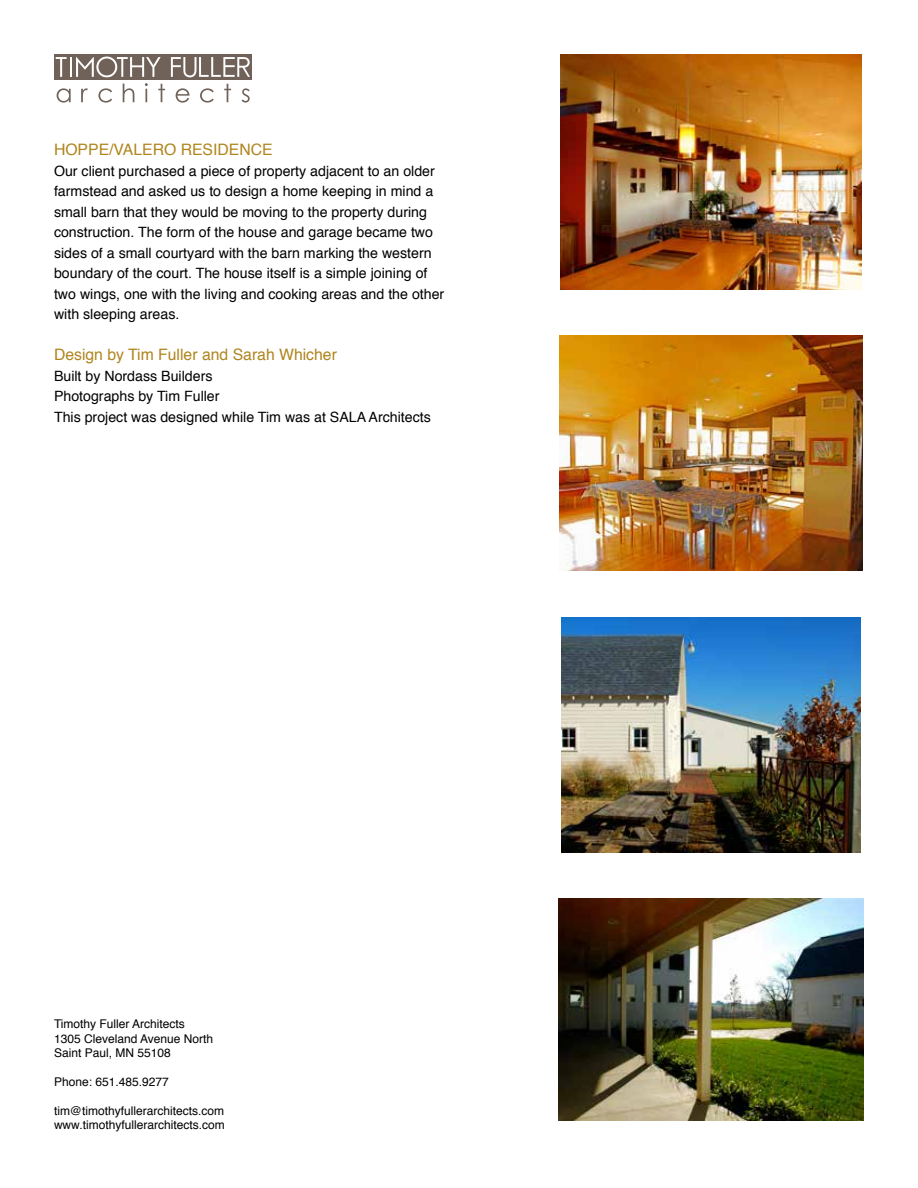
<style>
.page{position:relative;width:918px;height:1188px;background:#fff}
.page>*{position:absolute;margin:0;border:0;box-sizing:border-box;transform-origin:0 0}
.t1{font:15.75px "Helvetica";color:#b0851e}
.t2{font:14.25px/20.5px "Helvetica";color:#000}
.t3{font:12px/14.4px "Helvetica";color:#000}
</style>
<div class="page">
<div style="left:54px;top:54px;width:197px;height:26px;background:#706259"></div>
<svg style="left:242px;top:88px;width:8px;height:15px"></svg>
<svg style="left:224px;top:84px;width:7px;height:18px"></svg>
<svg style="left:200px;top:88px;width:14px;height:15px"></svg>
<svg style="left:176px;top:88px;width:14px;height:15px"></svg>
<svg style="left:158px;top:84px;width:7px;height:18px"></svg>
<svg style="left:145px;top:83px;width:3px;height:19px"></svg>
<svg style="left:123px;top:84px;width:11px;height:18px"></svg>
<svg style="left:98px;top:88px;width:14px;height:15px"></svg>
<svg style="left:81px;top:88px;width:7px;height:14px"></svg>
<svg style="left:57px;top:88px;width:14px;height:15px"></svg>
<svg style="left:171px;top:57px;width:79px;height:20px"></svg>
<hr style="left:70px;top:57px;width:2px;height:20px;background:#fff">
<svg style="left:56px;top:57px;width:11px;height:20px"></svg>
<svg style="left:76px;top:57px;width:85px;height:20px"></svg>
<img style="left:561px;top:54px;width:300px;height:235px">
<img style="left:559px;top:336px;width:304px;height:235px">
<img style="left:562px;top:617px;width:298px;height:235px">
<img style="left:558px;top:899px;width:306px;height:221px">
<p class="t1" style="left:54px;top:137px;width:220px">HOPPE/VALERO RESIDENCE</p>
<p class="t2" style="left:54px;top:161px;width:392px">Our client purchased a piece of property adjacent to an older farmstead and asked us to design a home keeping in mind a small barn that they would be moving to the property during construction. The form of the house and garage became two sides of a small courtyard with the barn marking the western boundary of the court. The house itself is a simple joining of two wings, one with the living and cooking areas and the other with sleeping areas.</p>
<p class="t1" style="left:54px;top:342px;width:284px">Design by Tim Fuller and Sarah Whicher</p>
<p class="t2" style="left:54px;top:366px;width:378px">Built by Nordass Builders<br>Photographs by Tim Fuller<br>This project was designed while Tim was at SALA Architects</p>
<p class="t3" style="left:54px;top:1017px;width:161px">Timothy Fuller Architects<br>1305 Cleveland Avenue North<br>Saint Paul, MN 55108</p>
<p class="t3" style="left:54px;top:1075px;width:116px">Phone: 651.485.9277</p>
<p class="t3" style="left:54px;top:1104px;width:172px">tim@timothyfullerarchitects.com www.timothyfullerarchitects.com</p>
</div>
